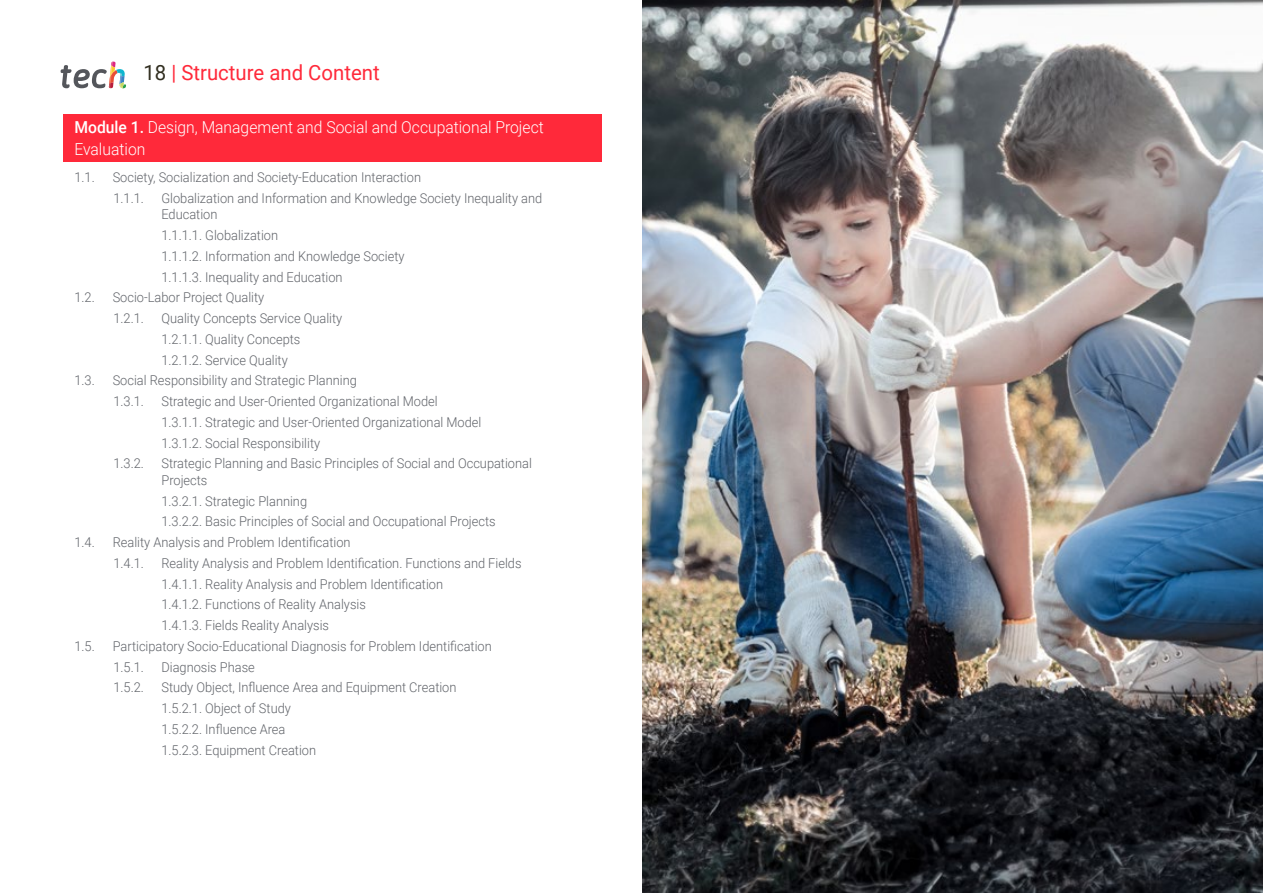
<style>
.page{position:relative;width:1263px;height:893px;background:#fff}
.page>*{position:absolute;margin:0;border:0;box-sizing:border-box;transform-origin:0 0}
.t1{font:21px "Roboto";color:#ff293a}
.t2{font:300 16.5px/22.5px "Roboto";color:#fff;scale:.95 1}
.t3{font:300 13.5px/20.7px "Roboto";color:#61646a;scale:.95 1}
.s1{color:#312e20}
.s2{font-weight:500}
</style>
<div class="page">
<div style="left:63px;top:114px;width:539px;height:47px;background:#ff293a"></div>
<img style="left:642px;top:0;width:621px;height:893px">
<svg style="left:61px;top:62px;width:65px;height:27px"></svg>
<h1 class="t1" style="left:144px;top:57px;width:238px"><span class="s1">18</span> | Structure and Content</h1>
<p class="t2" style="left:74px;top:115px;width:496px"><span class="s2">Module 1.</span> Design, Management and Social and Occupational Project<br>Evaluation</p>
<p class="t3" style="left:74px;top:167px;width:23px">1.1.</p>
<p class="t3" style="left:113px;top:167px;width:326px">Society, Socialization and Society-Education Interaction<br>1.1.1.</p>
<p class="t3" style="left:161px;top:189px;width:402px;line-height:16.5px">Globalization and Information and Knowledge Society Inequality and<br>Education</p>
<p class="t3" style="left:161px;top:225px;width:257px">1.1.1.1. Globalization<br>1.1.1.2. Information and Knowledge Society<br>1.1.1.3. Inequality and Education</p>
<p class="t3" style="left:74px;top:287px;width:23px">1.2.</p>
<p class="t3" style="left:113px;top:287px;width:161px">Socio-Labor Project Quality<br>1.2.1.</p>
<p class="t3" style="left:161px;top:308px;width:192px">Quality Concepts Service Quality<br>1.2.1.1. Quality Concepts<br>1.2.1.2. Service Quality</p>
<p class="t3" style="left:74px;top:370px;width:23px">1.3.</p>
<p class="t3" style="left:113px;top:370px;width:259px">Social Responsibility and Strategic Planning<br>1.3.1.</p>
<p class="t3" style="left:161px;top:391px;width:338px">Strategic and User-Oriented Organizational Model<br>1.3.1.1. Strategic and User-Oriented Organizational Model<br>1.3.1.2. Social Responsibility</p>
<p class="t3" style="left:113px;top:453px;width:34px">1.3.2.</p>
<p class="t3" style="left:161px;top:455px;width:391px;line-height:16.5px">Strategic Planning and Basic Principles of Social and Occupational<br>Projects</p>
<p class="t3" style="left:161px;top:490px;width:353px">1.3.2.1. Strategic Planning<br>1.3.2.2. Basic Principles of Social and Occupational Projects</p>
<p class="t3" style="left:74px;top:532px;width:23px">1.4.</p>
<p class="t3" style="left:113px;top:532px;width:252px">Reality Analysis and Problem Identification<br>1.4.1.</p>
<p class="t3" style="left:161px;top:552px;width:380px">Reality Analysis and Problem Identification. Functions and Fields 1.4.1.1. Reality Analysis and Problem Identification<br>1.4.1.2. Functions of Reality Analysis<br>1.4.1.3. Fields Reality Analysis</p>
<p class="t3" style="left:74px;top:635px;width:23px">1.5.</p>
<p class="t3" style="left:113px;top:635px;width:401px">Participatory Socio-Educational Diagnosis for Problem Identification<br>1.5.1.</p>
<p class="t3" style="left:161px;top:656px;width:100px">Diagnosis Phase</p>
<p class="t3" style="left:113px;top:677px;width:34px">1.5.2.</p>
<p class="t3" style="left:161px;top:677px;width:312px">Study Object, Influence Area and Equipment Creation 1.5.2.1. Object of Study<br>1.5.2.2. Influence Area<br>1.5.2.3. Equipment Creation</p>
</div>
